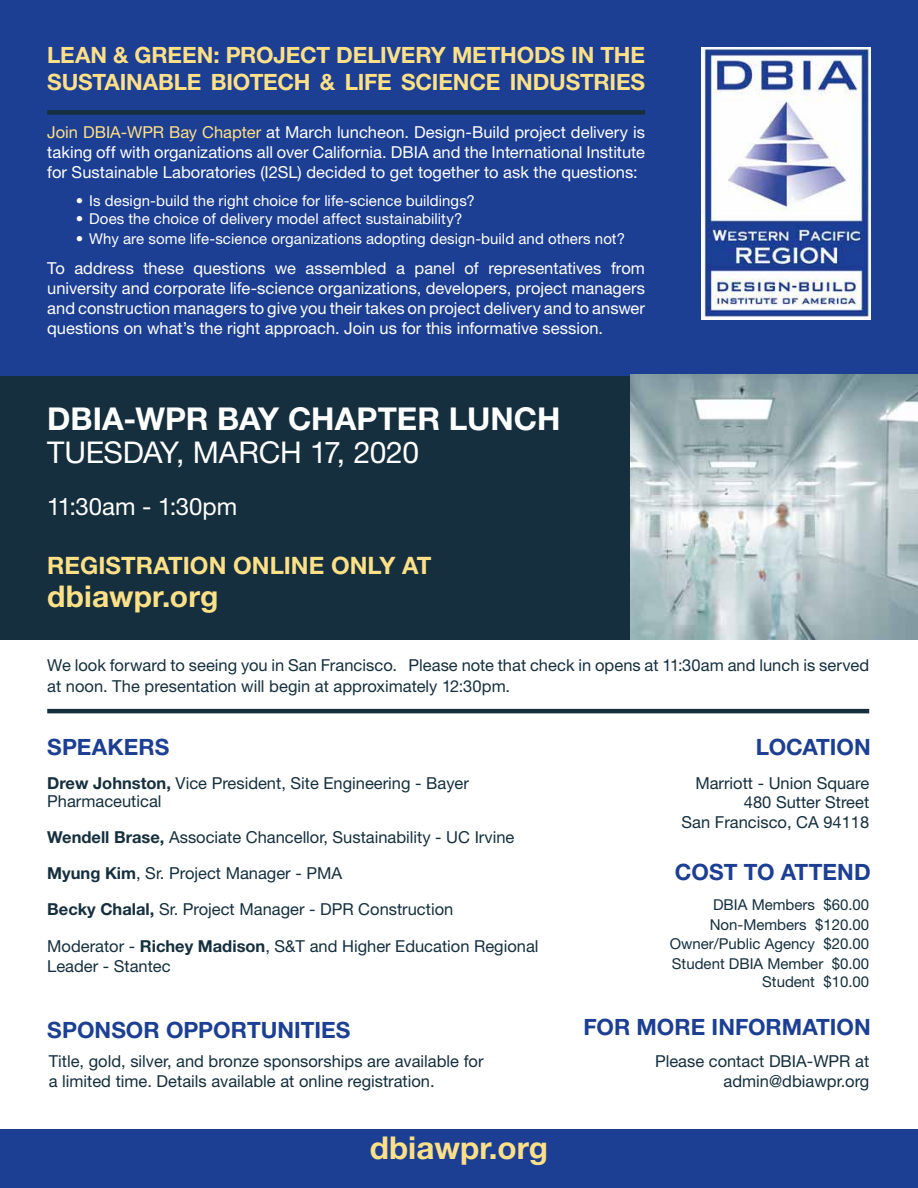
<style>
.page{position:relative;width:918px;height:1188px;background:#fff}
.page>*{position:absolute;margin:0;border:0;box-sizing:border-box;transform-origin:0 0}
.t1{font:700 31.5px "Helvetica Neue LT Std";color:#fff}
.t2{font:700 31.5px "Helvetica Neue LT Std";color:#fee086}
.t3{font:30px "Helvetica Neue LT Std";letter-spacing:-.005em;color:#fff}
.t4{font:700 30px "Helvetica Neue LT Std";letter-spacing:.005em;color:#fee087}
.t5{font:700 24px "Helvetica Neue LT Std";color:#fee087}
.t6{font:24px "Helvetica Neue LT Std";color:#fff}
.t7{font:700 22.5px/27px "Helvetica Neue LT Std";letter-spacing:-.01em;color:#fee087}
.t8{font:700 22.5px "Helvetica Neue LT Std";color:#1c3f94}
.t9{font:16.5px/19.5px "Helvetica Neue LT Std";color:#152f3e}
.t10{font:16.5px/19.8px "Helvetica Neue LT Std";color:#fff;text-align:justify}
.t11{font:16.5px/19.8px "Helvetica Neue LT Std";color:#142e3d}
.t12{font:15px "Helvetica Neue LT Std";letter-spacing:.005em;color:#fff}
.t13{font:15px/19.5px "Helvetica Neue LT Std";color:#142e3d}
.t14{font:15px/19.5px "Helvetica Neue LT Std";color:#152f3e}
.s1{color:#fee087}
.s2{font-weight:700}
</style>
<div class="page">
<div style="left:0;top:0;width:918px;height:376px;background:#1c3f94"></div>
<div style="left:0;top:1129px;width:918px;height:59px;background:#1c3f94"></div>
<div style="left:0;top:376px;width:918px;height:263px;background:#152f3e"></div>
<div style="left:47px;top:110px;width:598px;height:5px;background:#152f3e"></div>
<hr style="left:47px;top:709px;width:822px;height:4px;background:#152f3e">
<img style="left:701px;top:47px;width:170px;height:272px">
<img style="left:631px;top:374px;width:287px;height:265px">
<h3 class="t7" style="left:47px;top:41px;width:599px">LEAN &amp; GREEN: PROJECT DELIVERY METHODS IN THE<br>SUSTAINABLE BIOTECH &amp; LIFE SCIENCE INDUSTRIES</h3>
<p class="t10" style="left:47px;top:122px;width:599px"><span class="s1">Join DBIA-WPR Bay Chapter</span> at March luncheon. Design-Build project delivery is taking off with organizations all over California. DBIA and the International Institute for Sustainable Laboratories (I2SL) decided to get together to ask the questions:</p>
<p class="t12" style="left:76px;top:192px;width:400px">• Is design-build the right choice for life-science buildings?</p>
<p class="t12" style="left:76px;top:210px;width:388px">• Does the choice of delivery model affect sustainability?</p>
<p class="t12" style="left:76px;top:230px;width:551px">• Why are some life-science organizations adopting design-build and others not?</p>
<p class="t10" style="left:47px;top:258px;width:599px">To address these questions we assembled a panel of representatives from university and corporate life-science organizations, developers, project managers and construction managers to give you their takes on project delivery and to answer questions on what’s the right approach. Join us for this informative session.</p>
<h1 class="t1" style="left:47px;top:399px;width:515px">DBIA-WPR BAY CHAPTER LUNCH</h1>
<h2 class="t3" style="left:47px;top:434px;width:373px">TUESDAY, MARCH 17, 2020</h2>
<h3 class="t6" style="left:47px;top:493px;width:192px">11:30am - 1:30pm</h3>
<h3 class="t5" style="left:47px;top:551px;width:386px">REGISTRATION ONLINE ONLY AT</h3>
<h2 class="t4" style="left:47px;top:578px;width:173px">dbiawpr.org</h2>
<p class="t9" style="left:47px;top:654px;width:823px;line-height:21px">We look forward to seeing you in San Francisco. Please note that check in opens at 11:30am and lunch is served at noon. The presentation will begin at approximately 12:30pm.</p>
<h3 class="t8" style="left:47px;top:733px;width:124px">SPEAKERS</h3>
<h3 class="t8" style="left:756px;top:733px;width:116px">LOCATION</h3>
<p class="t9" style="left:47px;top:774px;width:423px;line-height:18px"><span class="s2">Drew Johnston,</span> Vice President, Site Engineering - Bayer<br>Pharmaceutical</p>
<p class="t9" style="left:47px;top:819px;width:469px;line-height:36px"><span class="s2">Wendell Brase,</span> Associate Chancellor, Sustainability - UC Irvine<br><span class="s2">Myung Kim</span>, Sr. Project Manager - PMA<br><span class="s2">Becky Chalal,</span> Sr. Project Manager - DPR Construction</p>
<p class="t9" style="left:47px;top:936px;width:493px">Moderator - <span class="s2">Richey Madison</span>, S&amp;T and Higher Education Regional<br>Leader - Stantec</p>
<h3 class="t8" style="left:47px;top:1016px;width:305px">SPONSOR OPPORTUNITIES</h3>
<p class="t11" style="left:49px;top:1051px;width:436px">Title, gold, silver, and bronze sponsorships are available for a limited time. Details available at online registration.</p>
<h1 class="t2" style="left:370px;top:1128px;width:180px">dbiawpr.org</h1>
<p class="t9" style="left:682px;top:773px;width:189px;text-align:right">Marriott - Union Square<br>480 Sutter Street<br>San Francisco, CA 94118</p>
<h3 class="t8" style="left:675px;top:858px;width:197px">COST TO ATTEND</h3>
<p class="t14" style="left:710px;top:895px;width:161px">DBIA Members $60.00<br>Non-Members $120.00</p>
<p class="t13" style="left:670px;top:934px;width:201px">Owner/Public Agency $20.00<br>Student DBIA Member $0.00</p>
<p class="t13" style="left:762px;top:971px;width:109px">Student $10.00</p>
<h3 class="t8" style="left:584px;top:1013px;width:289px">FOR MORE INFORMATION</h3>
<p class="t9" style="left:655px;top:1051px;width:216px;text-align:right">Please contact DBIA-WPR at admin@dbiawpr.org</p>
</div>
